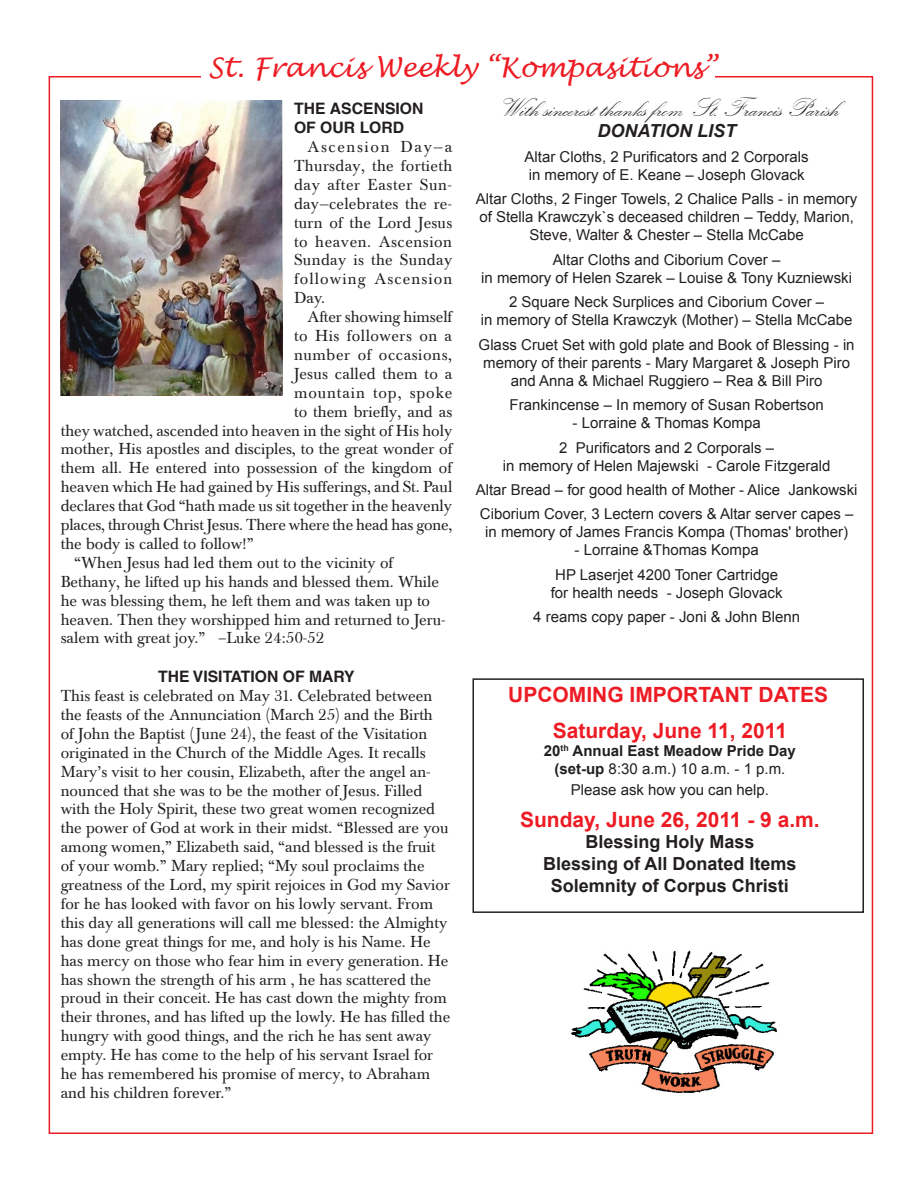
<style>
.page{position:relative;width:918px;height:1188px;background:#fff}
.page>*{position:absolute;margin:0;border:0;box-sizing:border-box;transform-origin:0 0}
.t1{font:27px "Kunstler Script";color:#231f20}
.t2{font:italic 27px "Lucida Handwriting";color:#ed1c24}
.OmniPage__3{font:700 21px "Arial";color:#ed1c24}
.OmniPage__3-2{font:700 18px/21.6px "Arial";color:#231f20;text-align:center}
.t3{font:italic 700 18px "Arial";color:#231f20}
.OmniPage__2{font:15.75px/18.9px "Baskerville BE";color:#231f20}
.t4{font:700 15.75px/18.9px "Helvetica";color:#231f20}
.OmniPage__2-2{font:15.75px "Baskerville BE";letter-spacing:.035em;color:#231f20}
.OmniPage__2-3{font:15.75px "Baskerville BE";letter-spacing:.03em;color:#231f20}
.OmniPage__2-4{font:15.75px "Baskerville BE";letter-spacing:.055em;color:#231f20}
.OmniPage__3-3{font:15px/18px "Arial";color:#231f20;text-align:center}
.OmniPage__3-4{font:700 15px/18px "Arial";color:#231f20;text-align:center}
.s1{font-weight:400}
</style>
<div class="page">
<img style="left:571px;top:950px;width:206px;height:143px">
<div style="left:472px;top:678px;width:392px;height:235px;border:2px solid #231f20"></div>
<img style="left:61px;top:100px;width:221px;height:296px">
<p class="t2" style="left:208px;top:51px;width:510px">St. Francis Weekly “Kompasitions”</p>
<p class="t1" style="left:495px;top:93px;width:345px">With sincerest thanks from St. Francis Parish</p>
<p class="t3" style="left:597px;top:119px;width:140px">DONATION LIST</p>
<p class="OmniPage__3-3" style="left:525px;top:147px;width:286px;text-align:left">Altar Cloths, 2 Purificators and 2 Corporals in memory of E. Keane – Joseph Glovack</p>
<p class="OmniPage__3-3" style="left:476px;top:190px;width:383px">Altar Cloths, 2 Finger Towels, 2 Chalice Palls - in memory of Stella Krawczyk`s deceased children – Teddy, Marion,<br>Steve, Walter &amp; Chester – Stella McCabe</p>
<p class="OmniPage__3-3" style="left:481px;top:250px;width:372px">Altar Cloths and Ciborium Cover –<br>in memory of Helen Szarek – Louise &amp; Tony Kuzniewski</p>
<p class="OmniPage__3-3" style="left:481px;top:293px;width:373px">2 Square Neck Surplices and Ciborium Cover –<br>in memory of Stella Krawczyk (Mother) – Stella McCabe</p>
<p class="OmniPage__3-3" style="left:479px;top:335px;width:378px">Glass Cruet Set with gold plate and Book of Blessing - in memory of their parents - Mary Margaret &amp; Joseph Piro and Anna &amp; Michael Ruggiero – Rea &amp; Bill Piro</p>
<p class="OmniPage__3-3" style="left:510px;top:396px;width:316px">Frankincense – In memory of Susan Robertson</p>
<p class="OmniPage__3-3" style="left:573px;top:414px;width:190px">- Lorraine &amp; Thomas Kompa</p>
<p class="OmniPage__3-3" style="left:503px;top:438px;width:329px">2 Purificators and 2 Corporals –<br>in memory of Helen Majewski - Carole Fitzgerald</p>
<p class="OmniPage__3-3" style="left:476px;top:481px;width:383px">Altar Bread – for good health of Mother - Alice Jankowski</p>
<p class="OmniPage__3-3" style="left:480px;top:505px;width:375px">Ciborium Cover, 3 Lectern covers &amp; Altar server capes – in memory of James Francis Kompa (Thomas' brother)</p>
<p class="OmniPage__3-3" style="left:575px;top:541px;width:186px">- Lorraine &amp;Thomas Kompa</p>
<p class="OmniPage__3-3" style="left:551px;top:566px;width:233px;text-align:left">HP Laserjet 4200 Toner Cartridge for health needs - Joseph Glovack</p>
<p class="OmniPage__3-3" style="left:533px;top:608px;width:268px">4 reams copy paper - Joni &amp; John Blenn</p>
<p class="t4" style="left:294px;top:99px;width:131px">THE ASCENSION<br>OF OUR LORD</p>
<p class="OmniPage__2" style="left:294px;top:138px;width:160px;text-align:justify;text-indent:14px">Ascension Day—a Thursday, the fortieth day after Easter Sun‑ day—celebrates the re‑ turn of the Lord Jesus to heaven. Ascension Sunday is the Sunday following Ascension Day.</p>
<p class="OmniPage__2" style="left:308px;top:308px;width:146px">After showing himself</p>
<p class="OmniPage__2-3" style="left:294px;top:327px;width:160px">to His followers on a</p>
<p class="OmniPage__2-2" style="left:294px;top:345px;width:160px">number of occasions,</p>
<p class="OmniPage__2" style="left:294px;top:364px;width:160px">Jesus called them to a</p>
<p class="OmniPage__2-4" style="left:294px;top:383px;width:160px">mountain top, spoke</p>
<p class="OmniPage__2" style="left:294px;top:402px;width:160px">to them briefly, and as</p>
<p class="OmniPage__2" style="left:61px;top:421px;width:393px">they watched, ascended into heaven in the sight of His holy</p>
<p class="OmniPage__2" style="left:61px;top:440px;width:393px">mother, His apostles and disciples, to the great wonder of</p>
<p class="OmniPage__2" style="left:61px;top:459px;width:393px">them all. He entered into possession of the kingdom of</p>
<p class="OmniPage__2" style="left:61px;top:478px;width:393px">heaven which He had gained by His sufferings, and St. Paul</p>
<p class="OmniPage__2" style="left:61px;top:497px;width:393px">declares that God “hath made us sit together in the heavenly</p>
<p class="OmniPage__2" style="left:61px;top:516px;width:393px">places, through Christ Jesus. There where the head has gone,</p>
<p class="OmniPage__2" style="left:61px;top:535px;width:194px">the body is called to follow!”</p>
<p class="OmniPage__2" style="left:61px;top:553px;width:387px;text-indent:14px">“When Jesus had led them out to the vicinity of Bethany, he lifted up his hands and blessed them. While he was blessing them, he left them and was taken up to heaven. Then they worshipped him and returned to Jeru‑ salem with great joy.” –Luke 24:50‑52</p>
<p class="t4" style="left:158px;top:667px;width:198px">THE VISITATION OF MARY</p>
<p class="OmniPage__2" style="left:61px;top:687px;width:391px">This feast is celebrated on May 31. Celebrated between the feasts of the Annunciation (March 25) and the Birth<br>of John the Baptist (June 24), the feast of the Visitation originated in the Church of the Middle Ages. It recalls Mary’s visit to her cousin, Elizabeth, after the angel an‑ nounced that she was to be the mother of Jesus. Filled with the Holy Spirit, these two great women recognized the power of God at work in their midst. “Blessed are you among women,” Elizabeth said, “and blessed is the fruit of your womb.” Mary replied; “My soul proclaims the greatness of the Lord, my spirit rejoices in God my Savior for he has looked with favor on his lowly servant. From this day all generations will call me blessed: the Almighty has done great things for me, and holy is his Name. He has mercy on those who fear him in every generation. He has shown the strength of his arm , he has scattered the proud in their conceit. He has cast down the mighty from their thrones, and has lifted up the lowly. He has filled the hungry with good things, and the rich he has sent away empty. He has come to the help of his servant Israel for he has remembered his promise of mercy, to Abraham and his children forever.”</p>
<p class="OmniPage__3" style="left:508px;top:680px;width:322px">UPCOMING IMPORTANT DATES</p>
<p class="OmniPage__3" style="left:553px;top:716px;width:236px">Saturday, June 11, 2011</p>
<p class="OmniPage__3-4" style="left:544px;top:742px;width:253px">20<sup>th</sup> Annual East Meadow Pride Day (set-up <span class="s1">8:30 a.m.) 10 a.m. - 1 p.m.</span></p>
<p class="OmniPage__3-3" style="left:571px;top:781px;width:200px">Please ask how you can help.</p>
<p class="OmniPage__3" style="left:520px;top:805px;width:301px">Sunday, June 26, 2011 - 9 a.m.</p>
<p class="OmniPage__3-2" style="left:543px;top:832px;width:255px">Blessing Holy Mass<br>Blessing of All Donated Items</p>
<p class="OmniPage__3-2" style="left:551px;top:875px;width:240px">Solemnity of Corpus Christi</p>
</div>
